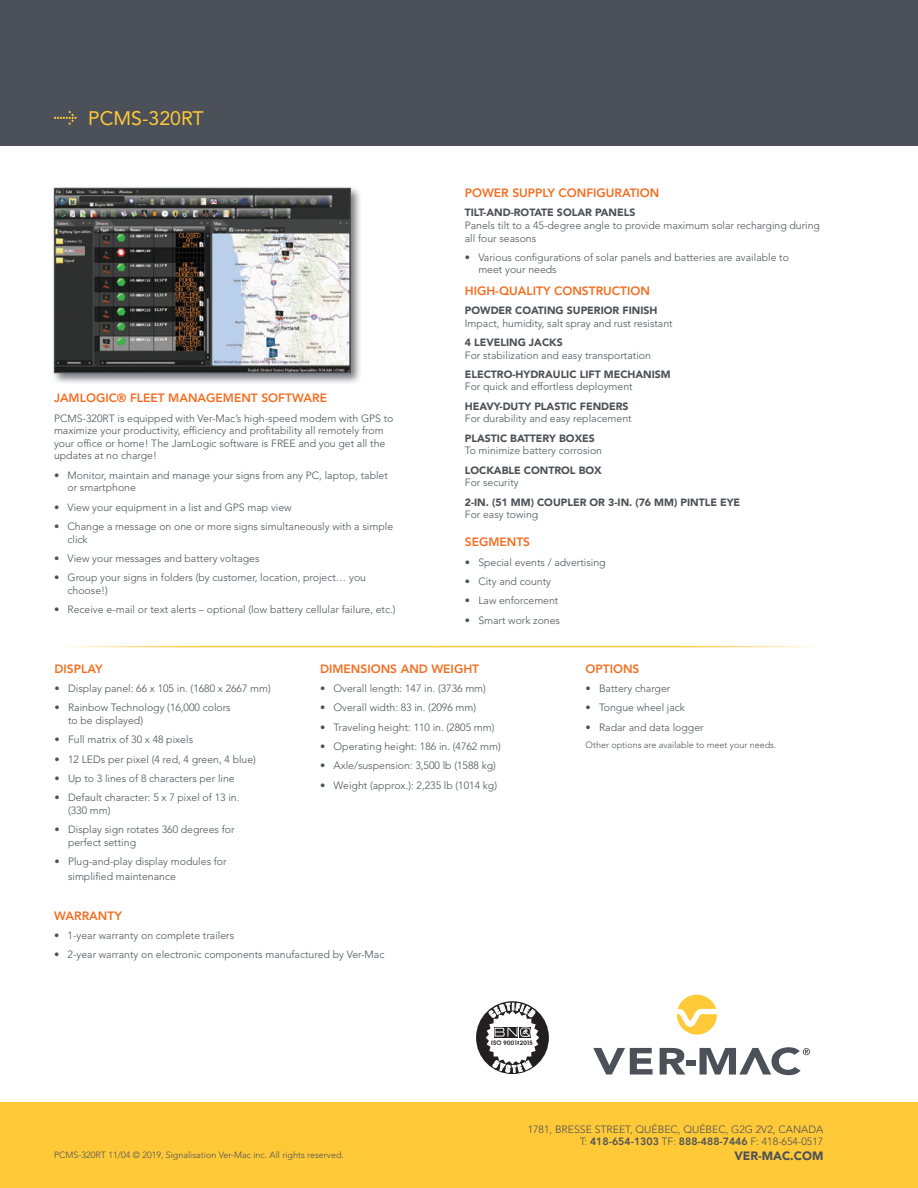
<style>
.page{position:relative;width:918px;height:1188px;background:#fff}
.page>*{position:absolute;margin:0;border:0;box-sizing:border-box;transform-origin:0 0}
.t1{font:19.5px "Avenir LT Std";color:#ffc938}
.t2{font:800 12px "Avenir LT Std";color:#f36e21}
.t3{font:900 12px "Avenir LT Std";color:#4c5159}
.t4{font:300 10.5px/12.6px "Avenir LT Std";color:#4c5159}
.t5{font:900 10.5px "Avenir LT Std";color:#4c5159}
.t6{font:300 9px "Avenir LT Std";color:#4c5159}
.t7{font:600 6px "Avant Garde";letter-spacing:.025em;color:#231f20}
.s1{font-weight:800}
</style>
<div class="page">
<div style="left:52px;top:186px;width:310px;height:199px;background:#4c5159;opacity:.75"></div>
<img style="left:56px;top:190px;width:293px;height:181px">
<div style="left:54px;top:188px;width:297px;height:185px;border:1px solid #4c5159"></div>
<div style="left:0;top:0;width:918px;height:146px;background:#4c5159"></div>
<div style="left:0;top:1102px;width:918px;height:86px;background:#ffc938"></div>
<svg style="left:54px;top:111px;width:23px;height:14px"></svg>
<svg style="left:593px;top:1048px;width:60px;height:27px"></svg>
<svg style="left:660px;top:1048px;width:26px;height:27px"></svg>
<div style="left:686px;top:1060px;width:9px;height:6px;background:#4c5159"></div>
<svg style="left:677px;top:995px;width:40px;height:40px"></svg>
<svg style="left:700px;top:1047px;width:110px;height:28px"></svg>
<div style="left:476px;top:1001px;width:73px;height:73px;background:#231f20;border-radius:50%"></div>
<svg style="left:486px;top:1003px;width:53px;height:70px"></svg>
<h1 class="t1" style="left:88px;top:107px;width:117px">PCMS-320RT</h1>
<p class="t2" style="left:54px;top:391px;width:275px">JAMLOGIC® FLEET MANAGEMENT SOFTWARE</p>
<p class="t4" style="left:54px;top:412px;width:341px">PCMS-320RT is equipped with Ver-Mac’s high-speed modem with GPS to maximize your productivity, efficiency and profitability all remotely from your office or home! The JamLogic software is FREE and you get all the updates at no charge!</p>
<p class="t4" style="left:68px;top:469px;width:322px;text-indent:-14px">• Monitor, maintain and manage your signs from any PC, laptop, tablet or smartphone</p>
<p class="t4" style="left:54px;top:501px;width:239px">• View your equipment in a list and GPS map view</p>
<p class="t4" style="left:68px;top:520px;width:327px;text-indent:-14px">• Change a message on one or more signs simultaneously with a simple click</p>
<p class="t4" style="left:54px;top:552px;width:207px">• View your messages and battery voltages</p>
<p class="t4" style="left:68px;top:571px;width:300px;text-indent:-14px">• Group your signs in folders (by customer, location, project… you choose!)</p>
<p class="t4" style="left:54px;top:603px;width:343px">• Receive e-mail or text alerts – optional (low battery cellular failure, etc.)</p>
<p class="t2" style="left:465px;top:186px;width:196px">POWER SUPPLY CONFIGURATION</p>
<p class="t5" style="left:465px;top:206px;width:172px">TILT-AND-ROTATE SOLAR PANELS</p>
<p class="t4" style="left:465px;top:219px;width:357px">Panels tilt to a 45-degree angle to provide maximum solar recharging during all four seasons</p>
<p class="t4" style="left:478px;top:251px;width:312px;text-indent:-14px">• Various configurations of solar panels and batteries are available to meet your needs</p>
<p class="t2" style="left:465px;top:283px;width:187px">HIGH-QUALITY CONSTRUCTION</p>
<p class="t5" style="left:465px;top:304px;width:194px">POWDER COATING SUPERIOR FINISH</p>
<p class="t4" style="left:465px;top:317px;width:209px">Impact, humidity, salt spray and rust resistant</p>
<p class="t5" style="left:465px;top:336px;width:99px">4 LEVELING JACKS</p>
<p class="t4" style="left:465px;top:349px;width:188px">For stabilization and easy transportation</p>
<p class="t5" style="left:465px;top:368px;width:208px">ELECTRO-HYDRAULIC LIFT MECHANISM</p>
<p class="t4" style="left:465px;top:381px;width:169px">For quick and effortless deployment</p>
<p class="t5" style="left:465px;top:400px;width:165px">HEAVY-DUTY PLASTIC FENDERS</p>
<p class="t4" style="left:465px;top:413px;width:168px">For durability and easy replacement</p>
<p class="t5" style="left:465px;top:432px;width:132px">PLASTIC BATTERY BOXES</p>
<p class="t4" style="left:465px;top:445px;width:139px">To minimize battery corrosion</p>
<p class="t5" style="left:465px;top:464px;width:139px">LOCKABLE CONTROL BOX</p>
<p class="t4" style="left:465px;top:476px;width:55px">For security</p>
<p class="t5" style="left:465px;top:496px;width:277px">2-IN. (51 MM) COUPLER OR 3-IN. (76 MM) PINTLE EYE</p>
<p class="t4" style="left:465px;top:508px;width:75px">For easy towing</p>
<p class="t2" style="left:465px;top:535px;width:67px">SEGMENTS</p>
<p class="t4" style="left:465px;top:556px;width:142px">• Special events / advertising</p>
<p class="t4" style="left:465px;top:575px;width:88px">• City and county</p>
<p class="t4" style="left:465px;top:594px;width:95px">• Law enforcement</p>
<p class="t4" style="left:465px;top:614px;width:97px">• Smart work zones</p>
<p class="t2" style="left:55px;top:661px;width:50px">DISPLAY</p>
<p class="t4" style="left:55px;top:682px;width:218px">• Display panel: 66 x 105 in. (1680 x 2667 mm)</p>
<p class="t4" style="left:68px;top:701px;width:164px;text-indent:-14px">• Rainbow Technology (16,000 colors to be displayed)</p>
<p class="t4" style="left:55px;top:733px;width:140px">• Full matrix of 30 x 48 pixels</p>
<p class="t4" style="left:55px;top:753px;width:203px">• 12 LEDs per pixel (4 red, 4 green, 4 blue)</p>
<p class="t4" style="left:55px;top:772px;width:182px">• Up to 3 lines of 8 characters per line</p>
<p class="t4" style="left:68px;top:791px;width:173px;text-indent:-14px">• Default character: 5 x 7 pixel of 13 in. (330 mm)</p>
<p class="t4" style="left:68px;top:823px;width:168px;text-indent:-14px">• Display sign rotates 360 degrees for perfect setting</p>
<p class="t4" style="left:68px;top:854px;width:160px;line-height:14.4px;text-indent:-14px">• Plug-and-play display modules for simplified maintenance</p>
<p class="t2" style="left:320px;top:661px;width:161px">DIMENSIONS AND WEIGHT</p>
<p class="t4" style="left:320px;top:682px;width:167px">• Overall length: 147 in. (3736 mm)</p>
<p class="t4" style="left:320px;top:701px;width:158px">• Overall width: 83 in. (2096 mm)</p>
<p class="t4" style="left:320px;top:721px;width:176px">• Traveling height: 110 in. (2805 mm)</p>
<p class="t4" style="left:320px;top:740px;width:182px">• Operating height: 186 in. (4762 mm)</p>
<p class="t4" style="left:320px;top:759px;width:177px">• Axle/suspension: 3,500 lb (1588 kg)</p>
<p class="t4" style="left:320px;top:779px;width:179px">• Weight (approx.): 2,235 lb (1014 kg)</p>
<p class="t2" style="left:54px;top:908px;width:69px">WARRANTY</p>
<p class="t4" style="left:54px;top:929px;width:182px">• 1-year warranty on complete trailers</p>
<p class="t4" style="left:54px;top:948px;width:332px">• 2-year warranty on electronic components manufactured by Ver-Mac</p>
<p class="t7" style="left:491px;top:1039px;width:43px">ISO 9001 2015</p>
<p class="t2" style="left:586px;top:661px;width:55px">OPTIONS</p>
<p class="t4" style="left:586px;top:682px;width:86px">• Battery charger</p>
<p class="t4" style="left:586px;top:701px;width:101px">• Tongue wheel jack</p>
<p class="t4" style="left:586px;top:721px;width:120px">• Radar and data logger</p>
<p class="t6" style="left:586px;top:740px;width:192px">Other options are available to meet your needs.</p>
<p class="t4" style="left:528px;top:1123px;width:297px;text-align:right">1781, BRESSE STREET, QUÉBEC, QUÉBEC, G2G 2V2, CANADA<br>T: <span class="s1">418-654-1303</span> TF: <span class="s1">888-488-7446</span> F: 418-654-0517</p>
<p class="t6" style="left:54px;top:1150px;width:291px">PCMS-320RT 11/04 © 2019, Signalisation Ver-Mac inc. All rights reserved.</p>
<p class="t3" style="left:734px;top:1148px;width:90px">VER-MAC.COM</p>
</div>
